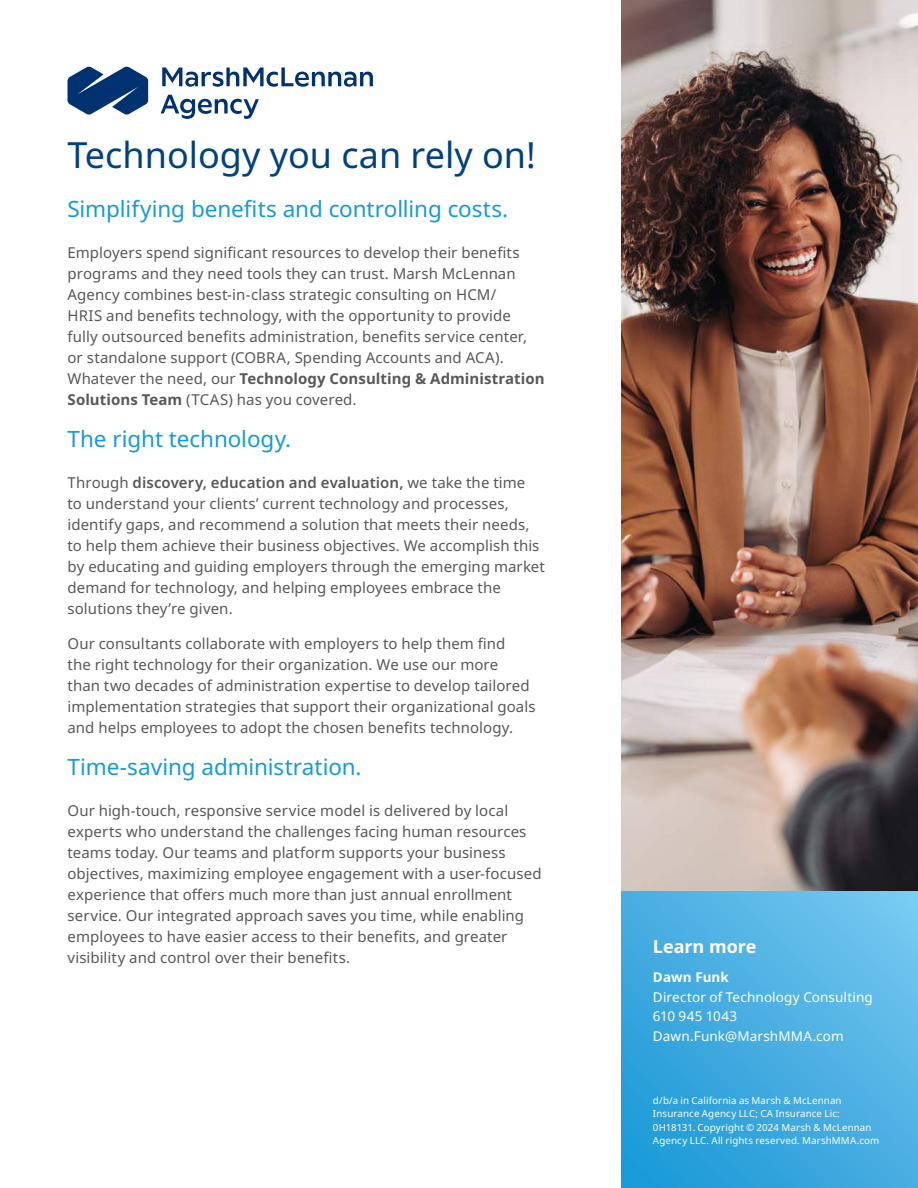
<style>
.page{position:relative;width:918px;height:1188px;background:#fff}
.page>*{position:absolute;margin:0;border:0;box-sizing:border-box;transform-origin:0 0}
.t1{font:36px "Noto Sans";color:#004180}
.t2{font:22.5px "Noto Sans";letter-spacing:-.005em;color:#169bd7}
.t3{font:700 18px "Noto Sans";letter-spacing:-.005em;color:#fff}
.t4{font:15px/21px "Noto Sans";letter-spacing:.005em;color:#57585a}
.t5{font:13.5px/19.5px "Noto Sans";letter-spacing:.01em;color:#fff}
.t6{font:700 13.5px "Noto Sans";letter-spacing:.005em;color:#fff}
.t7{font:9.75px/13.5px "Noto Sans";letter-spacing:.01em;color:#fff}
.s1{font-weight:700}
.s2{font-weight:600}
</style>
<div class="page">
<img style="left:621px;top:0;width:297px;height:1188px">
<svg style="left:68px;top:67px;width:80px;height:48px"></svg>
<svg style="left:162px;top:68px;width:211px;height:19px"></svg>
<svg style="left:161px;top:95px;width:98px;height:24px"></svg>
<h1 class="t1" style="left:68px;top:141px;width:470px">Technology you can rely on!</h1>
<h2 class="t2" style="left:68px;top:193px;width:442px">Simplifying bene昀椀ts and controlling costs.</h2>
<p class="t4" style="left:68px;top:242px;width:479px">Employers spend signi昀椀cant resources to develop their bene昀椀ts programs and they need tools they can trust. Marsh McLennan Agency combines best-in-class strategic consulting on HCM/<br>HRIS and bene昀椀ts technology, with the opportunity to provide fully outsourced bene昀椀ts administration, bene昀椀ts service center, or standalone support (COBRA, Spending Accounts and ACA).<br>Whatever the need, our <span class="s1">Technology Consulting &amp; Administration Solutions Team</span> (TCAS) has you covered.</p>
<h2 class="t2" style="left:68px;top:430px;width:225px">The right technology.</h2>
<p class="t4" style="left:67px;top:474px;width:479px">Through <span class="s2">discovery, education and evaluation,</span> we take the time<br>to understand your clients’ current technology and processes, identify gaps, and recommend a solution that meets their needs, to help them achieve their business objectives. We accomplish this by educating and guiding employers through the emerging market demand for technology, and helping employees embrace the solutions they’re given.</p>
<p class="t4" style="left:67px;top:633px;width:470px">Our consultants collaborate with employers to help them 昀椀nd<br>the right technology for their organization. We use our more<br>than two decades of administration expertise to develop tailored implementation strategies that support their organizational goals and helps employees to adopt the chosen bene昀椀ts technology.</p>
<h2 class="t2" style="left:68px;top:758px;width:296px">Time-saving administration.</h2>
<p class="t4" style="left:68px;top:800px;width:476px">Our high-touch, responsive service model is delivered by local experts who understand the challenges facing human resources teams today. Our teams and platform supports your business objectives, maximizing employee engagement with a user-focused experience that o昀昀ers much more than just annual enrollment service. Our integrated approach saves you time, while enabling employees to have easier access to their bene昀椀ts, and greater visibility and control over their bene昀椀ts.</p>
<p class="t3" style="left:653px;top:940px;width:105px">Learn more</p>
<p class="t6" style="left:653px;top:972px;width:77px">Dawn Funk</p>
<p class="t5" style="left:653px;top:988px;width:221px">Director of Technology Consulting<br>610 945 1043<br>Dawn.Funk@MarshMMA.com</p>
<p class="t7" style="left:653px;top:1094px;width:228px">d/b/a in California as Marsh &amp; McLennan Insurance Agency LLC; CA Insurance Lic:<br>0H18131. Copyright © 2024 Marsh &amp; McLennan Agency LLC. All rights reserved. MarshMMA.com</p>
</div>
